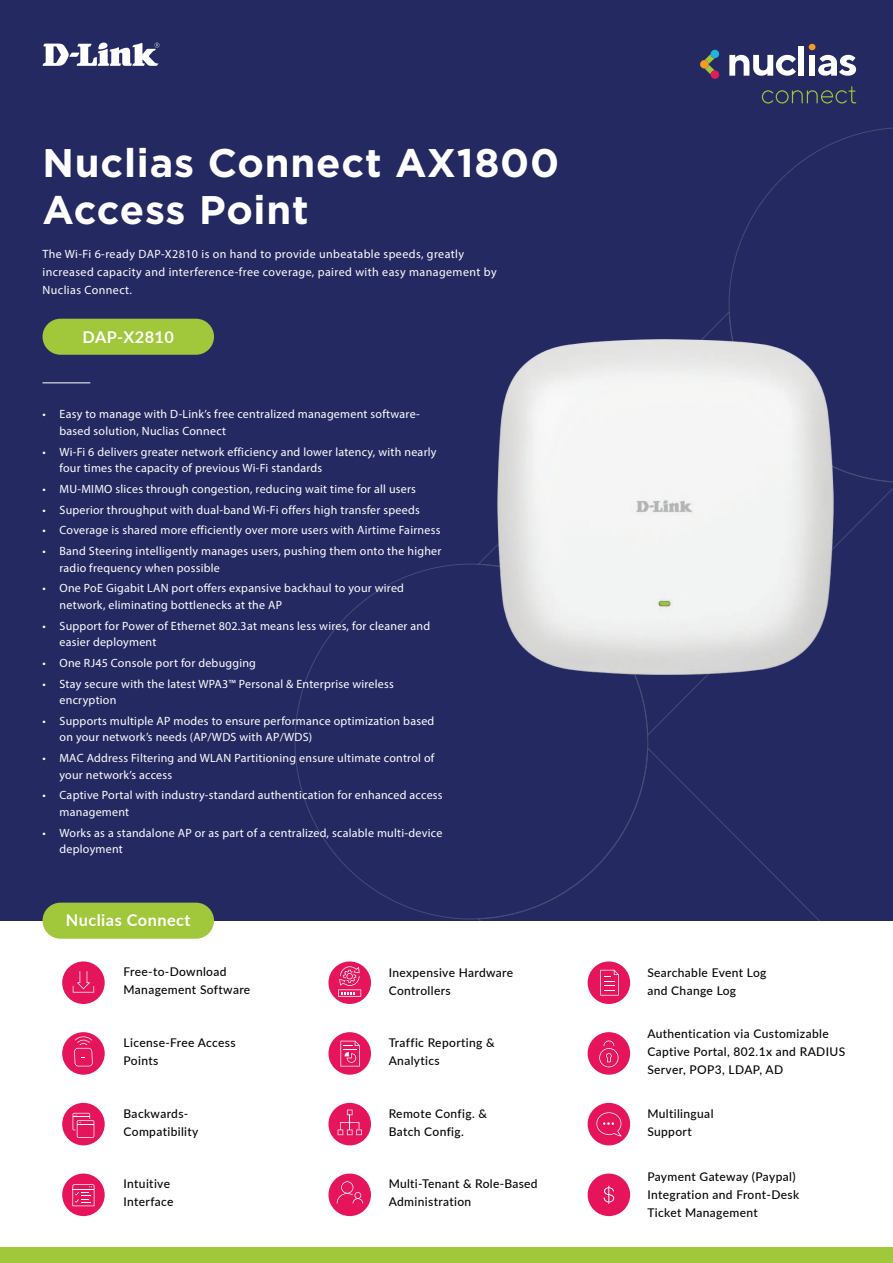
<style>
.page{position:relative;width:893px;height:1263px;background:#fff}
.page>*{position:absolute;margin:0;border:0;box-sizing:border-box;transform-origin:0 0}
.t1{font:700 39.9px/46.5px "Gotham";letter-spacing:.02em;color:#fff}
.t2{font:700 16.35px "Lato";letter-spacing:.03em;color:#fff}
.t3{font:12px/16.5px "Myriad Pro";letter-spacing:.02em;color:#fff}
.t4{font:500 12px/18px "Lato";letter-spacing:.03em;color:#040503}
</style>
<div class="page">
<div style="left:0;top:1248px;width:893px;height:15px;background:#a1c73a"></div>
<div style="left:0;top:0;width:893px;height:921px;background:#242961"></div>
<svg style="left:479px;top:748px;width:341px;height:173px"></svg>
<svg style="left:294px;top:563px;width:354px;height:357px"></svg>
<svg style="left:727px;top:127px;width:166px;height:356px"></svg>
<svg style="left:700px;top:50px;width:19px;height:29px"></svg>
<svg style="left:729px;top:55px;width:67px;height:21px"></svg>
<div style="left:798px;top:46px;width:6px;height:30px;background:#fff"></div>
<svg style="left:762px;top:86px;width:94px;height:18px"></svg>
<svg style="left:808px;top:43px;width:48px;height:33px"></svg>
<hr style="left:43px;top:382px;width:47px;height:1px;background:#fff">
<div style="left:43px;top:319px;width:171px;height:36px;background:#a1c73a;border-radius:18px"></div>
<div style="left:62px;top:961px;width:43px;height:43px;background:#e6145b;border-radius:50%"></div>
<svg style="left:73px;top:971px;width:21px;height:21px"></svg>
<div style="left:588px;top:961px;width:42px;height:43px;background:#e6145b;border-radius:50%"></div>
<svg style="left:600px;top:970px;width:19px;height:25px"></svg>
<div style="left:328px;top:961px;width:43px;height:43px;background:#e6145b;border-radius:50%"></div>
<svg style="left:338px;top:966px;width:23px;height:31px"></svg>
<div style="left:62px;top:1032px;width:43px;height:43px;background:#e6145b;border-radius:50%"></div>
<svg style="left:74px;top:1036px;width:19px;height:30px"></svg>
<div style="left:328px;top:1032px;width:43px;height:43px;background:#e6145b;border-radius:50%"></div>
<svg style="left:340px;top:1041px;width:20px;height:25px"></svg>
<div style="left:588px;top:1032px;width:42px;height:43px;background:#e6145b;border-radius:50%"></div>
<svg style="left:599px;top:1040px;width:19px;height:27px"></svg>
<div style="left:62px;top:1103px;width:43px;height:42px;background:#e6145b;border-radius:50%"></div>
<svg style="left:73px;top:1113px;width:21px;height:25px"></svg>
<div style="left:328px;top:1103px;width:43px;height:42px;background:#e6145b;border-radius:50%"></div>
<svg style="left:338px;top:1109px;width:24px;height:26px"></svg>
<div style="left:588px;top:1103px;width:42px;height:42px;background:#e6145b;border-radius:50%"></div>
<svg style="left:596px;top:1112px;width:26px;height:24px"></svg>
<div style="left:62px;top:1173px;width:43px;height:43px;background:#e6145b;border-radius:50%"></div>
<svg style="left:72px;top:1184px;width:22px;height:22px"></svg>
<div style="left:328px;top:1173px;width:43px;height:43px;background:#e6145b;border-radius:50%"></div>
<svg style="left:337px;top:1181px;width:26px;height:22px"></svg>
<div style="left:588px;top:1173px;width:42px;height:43px;background:#e6145b;border-radius:50%"></div>
<svg style="left:604px;top:1186px;width:10px;height:18px"></svg>
<svg style="left:42px;top:42px;width:117px;height:24px"></svg>
<img style="left:478px;top:320px;width:375px;height:374px">
<div style="left:43px;top:903px;width:171px;height:36px;background:#a1c73a;border-radius:18px"></div>
<h1 class="t1" style="left:43px;top:140px;width:518px">Nuclias Connect AX1800<br>Access Point</h1>
<p class="t3" style="left:43px;top:246px;width:456px;line-height:18px">The Wi-Fi 6-ready DAP-X2810 is on hand to provide unbeatable speeds, greatly increased capacity and interference-free coverage, paired with easy management by<br>Nuclias Connect.</p>
<h2 class="t2" style="left:83px;top:327px;width:93px">DAP-X2810</h2>
<p class="t3" style="left:60px;top:407px;width:362px;text-indent:-17px">• Easy to manage with D-Link’s free centralized management software&shy;based solution, Nuclias Connect</p>
<p class="t3" style="left:60px;top:444px;width:379px;text-indent:-17px">• Wi-Fi 6 delivers greater network efficiency and lower latency, with nearly four times the capacity of previous Wi-Fi standards</p>
<p class="t3" style="left:43px;top:481px;width:375px">• MU-MIMO slices through congestion, reducing wait time for all users</p>
<p class="t3" style="left:43px;top:502px;width:379px">• Superior throughput with dual-band Wi-Fi offers high transfer speeds</p>
<p class="t3" style="left:43px;top:523px;width:399px">• Coverage is shared more efficiently over more users with Airtime Fairness</p>
<p class="t3" style="left:60px;top:544px;width:383px;text-indent:-17px">• Band Steering intelligently manages users, pushing them onto the higher radio frequency when possible</p>
<p class="t3" style="left:60px;top:581px;width:346px;text-indent:-17px">• One PoE Gigabit LAN port offers expansive backhaul to your wired network, eliminating bottlenecks at the AP</p>
<p class="t3" style="left:60px;top:618px;width:372px;text-indent:-17px">• Support for Power of Ethernet 802.3at means less wires, for cleaner and easier deployment</p>
<p class="t3" style="left:43px;top:655px;width:215px">• One RJ45 Console port for debugging</p>
<p class="t3" style="left:60px;top:676px;width:336px;text-indent:-17px">• Stay secure with the latest WPA3™ Personal &amp; Enterprise wireless encryption</p>
<p class="t3" style="left:60px;top:713px;width:376px;text-indent:-17px">• Supports multiple AP modes to ensure performance optimization based on your network’s needs (AP/WDS with AP/WDS)</p>
<p class="t3" style="left:60px;top:751px;width:376px;text-indent:-17px">• MAC Address Filtering and WLAN Partitioning ensure ultimate control of your network’s access</p>
<p class="t3" style="left:60px;top:788px;width:385px;text-indent:-17px">• Captive Portal with industry-standard authentication for enhanced access management</p>
<p class="t3" style="left:60px;top:825px;width:384px;text-indent:-17px">• Works as a standalone AP or as part of a centralized, scalable multi-device deployment</p>
<h2 class="t2" style="left:66px;top:911px;width:126px">Nuclias Connect</h2>
<p class="t4" style="left:124px;top:963px;width:128px">Free-to-Download<br>Management Software</p>
<p class="t4" style="left:389px;top:964px;width:126px">Inexpensive Hardware<br>Controllers</p>
<p class="t4" style="left:647px;top:964px;width:121px">Searchable Event Log and Change Log</p>
<p class="t4" style="left:124px;top:1034px;width:114px">License-Free Access<br>Points</p>
<p class="t4" style="left:389px;top:1034px;width:107px">Traffic Reporting &amp;<br>Analytics</p>
<p class="t4" style="left:647px;top:1025px;width:199px">Authentication via Customizable<br>Captive Portal, 802.1x and RADIUS<br>Server, POP3, LDAP, AD</p>
<p class="t4" style="left:124px;top:1105px;width:76px">Backwards-<br>Compatibility</p>
<p class="t4" style="left:647px;top:1105px;width:68px">Multilingual<br>Support</p>
<p class="t4" style="left:389px;top:1105px;width:100px">Remote Config. &amp;<br>Batch Config.</p>
<p class="t4" style="left:124px;top:1176px;width:52px">Intuitive<br>Interface</p>
<p class="t4" style="left:389px;top:1176px;width:150px">Multi-Tenant &amp; Role-Based<br>Administration</p>
<p class="t4" style="left:647px;top:1168px;width:153px">Payment Gateway (Paypal)<br>Integration and Front-Desk<br>Ticket Management</p>
</div>
